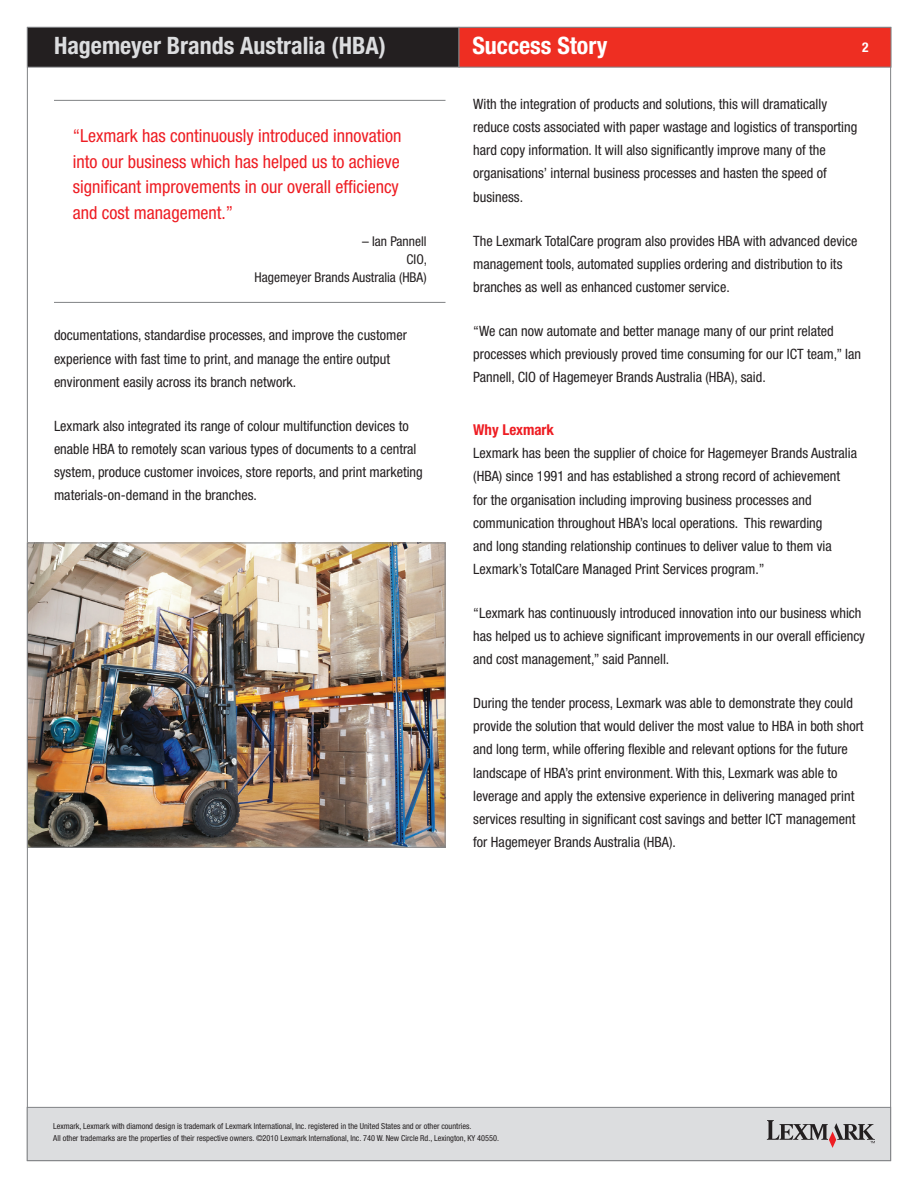
<style>
.page{position:relative;width:918px;height:1188px;background:#fff}
.page>*{position:absolute;margin:0;border:0;box-sizing:border-box;transform-origin:0 0}
.t1{font:700 condensed 24px "Helvetica Neue LT Std";color:#dcdddf}
.t2{font:700 condensed 24px "Helvetica Neue LT Std";color:#fff}
.t3{font:condensed 18px/25.5px "Helvetica Neue LT Std";color:#ee1d23}
.t4{font:700 condensed 15px "Helvetica Neue LT Std";color:#ee1d23}
.t5{font:condensed 14.25px/23.1px "Helvetica Neue LT Std";color:#231f20}
.t6{font:condensed 13.5px/18px "Helvetica Neue LT Std";color:#231f20;text-align:right}
.t7{font:700 condensed 13.5px "Helvetica Neue LT Std";color:#fff}
.t8{font:condensed 8.25px/12px "Helvetica Neue LT Std";color:#231f20}
</style>
<div class="page">
<div style="left:27px;top:27px;width:432px;height:40px;background:#231f20"></div>
<div style="left:27px;top:27px;width:432px;height:41px;border:1px solid #808285"></div>
<div style="left:459px;top:27px;width:432px;height:41px;background:#ee2e22;border:1px solid #808285"></div>
<div style="left:27px;top:1107px;width:864px;height:54px;background:#dcdddf;border:1px solid #808285"></div>
<svg style="left:767px;top:1120px;width:108px;height:28px"></svg>
<hr style="left:54px;top:100px;width:392px;height:1px;background:#808285">
<hr style="left:54px;top:302px;width:392px;height:1px;background:#808285">
<img style="left:29px;top:545px;width:415px;height:301px">
<div style="left:27px;top:543px;width:419px;height:305px;border:1px solid #808285"></div>
<h1 class="t1" style="left:54px;top:31px;width:333px">Hagemeyer Brands Australia (HBA)</h1>
<h1 class="t2" style="left:472px;top:31px;width:137px">Success Story</h1>
<p class="t7" style="left:862px;top:39px;width:8px">2</p>
<p class="t3" style="left:73px;top:123px;width:330px">“Lexmark has continuously introduced innovation into our business which has helped us to achieve significant improvements in our overall efficiency and cost management.”</p>
<p class="t6" style="left:255px;top:232px;width:174px">– Ian Pannell<br>CIO,<br>Hagemeyer Brands Australia (HBA)</p>
<p class="t5" style="left:54px;top:324px;width:354px">documentations, standardise processes, and improve the customer experience with fast time to print, and manage the entire output environment easily across its branch network.</p>
<p class="t5" style="left:54px;top:414px;width:370px">Lexmark also integrated its range of colour multifunction devices to enable HBA to remotely scan various types of documents to a central system, produce customer invoices, store reports, and print marketing materials-on-demand in the branches.</p>
<p class="t5" style="left:473px;top:92px;width:386px">With the integration of products and solutions, this will dramatically reduce costs associated with paper wastage and logistics of transporting hard copy information. It will also significantly improve many of the organisations’ internal business processes and hasten the speed of business.</p>
<p class="t5" style="left:473px;top:229px;width:386px">The Lexmark TotalCare program also provides HBA with advanced device management tools, automated supplies ordering and distribution to its branches as well as enhanced customer service.</p>
<p class="t5" style="left:473px;top:319px;width:389px">“We can now automate and better manage many of our print related processes which previously proved time consuming for our ICT team,” Ian<br>Pannell, CIO of Hagemeyer Brands Australia (HBA), said.</p>
<p class="t4" style="left:473px;top:421px;width:82px">Why Lexmark</p>
<p class="t5" style="left:473px;top:442px;width:385px">Lexmark has been the supplier of choice for Hagemeyer Brands Australia (HBA) since 1991 and has established a strong record of achievement for the organisation including improving business processes and communication throughout HBA’s local operations. This rewarding<br>and long standing relationship continues to deliver value to them via Lexmark’s TotalCare Managed Print Services program.”</p>
<p class="t5" style="left:473px;top:601px;width:393px">“Lexmark has continuously introduced innovation into our business which has helped us to achieve significant improvements in our overall efficiency and cost management,” said Pannell.</p>
<p class="t5" style="left:473px;top:692px;width:392px">During the tender process, Lexmark was able to demonstrate they could provide the solution that would deliver the most value to HBA in both short and long term, while offering flexible and relevant options for the future landscape of HBA’s print environment. With this, Lexmark was able to leverage and apply the extensive experience in delivering managed print services resulting in significant cost savings and better ICT management for Hagemeyer Brands Australia (HBA).</p>
<p class="t8" style="left:53px;top:1120px;width:447px">Lexmark, Lexmark with diamond design is trademark of Lexmark International, Inc. registered in the United States and or other countries.<br>All other trademarks are the properties of their respective owners. ©2010 Lexmark International, Inc. 740 W. New Circle Rd., Lexington, KY 40550.</p>
</div>
